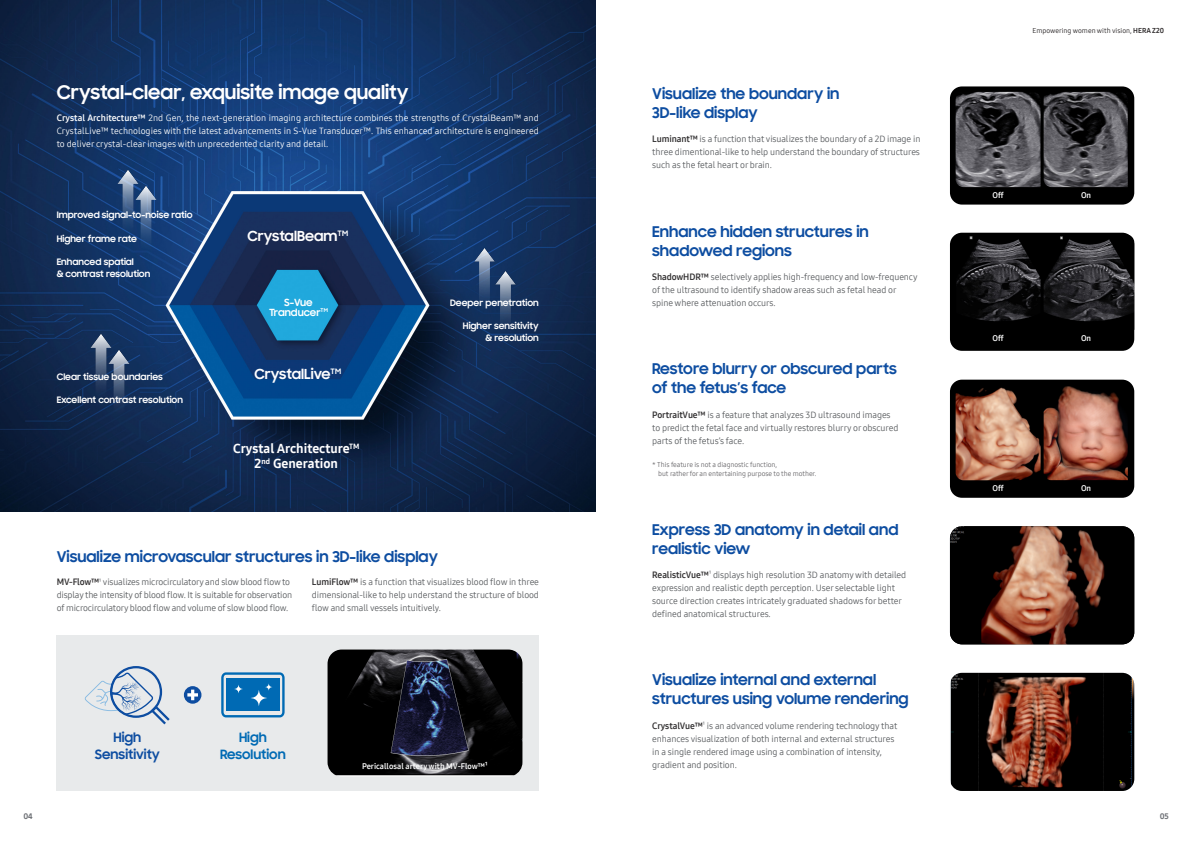
<style>
.page{position:relative;width:1191px;height:842px;background:#fff}
.page>*{position:absolute;margin:0;border:0;box-sizing:border-box;transform-origin:0 0}
.Title_body{font:700 19px "Samsung Sharp Sans";color:#fff}
.Title_body-2{font:700 15px/19px "Samsung Sharp Sans";color:#0d4da1}
.Title_body-3{font:700 14px "Samsung Sharp Sans";color:#fff}
.t1{font:13px "Samsung One 800";color:#fff}
.Title_body-4{font:700 13px "Samsung Sharp Sans";color:#0d4da1}
.Title_body-5{font:700 13px "Samsung Sharp Sans";color:#006ab4}
.Title_body-6{font:700 10px "Samsung Sharp Sans";color:#fff}
.본문{font:9px/13px "Samsung One 400";letter-spacing:-.01em;color:#585b5e}
.본문-2{font:9px/13px "Samsung One 400";color:#fff;text-align:justify}
.Title_body-7{font:700 9px "Samsung Sharp Sans";color:#fff}
.t2{font:8px "Samsung One 700";color:#fff}
.t3{font:8px "Samsung One 800";color:#6d7075}
.본문-3{font:7px/9px "Samsung One 400";letter-spacing:-.01em;color:#666568}
.t4{font:7px "Samsung One 400";color:#231f20}
.s1{font-family:"Samsung One 700"}
.s2{font-family:"Samsung One 700";color:#312f30}
</style>
<div class="page">
<div style="left:57px;top:635px;width:482px;height:156px;background:#e8eaeb"></div>
<img style="left:327px;top:649px;width:195px;height:126px">
<img style="left:951px;top:673px;width:183px;height:118px">
<div style="left:950px;top:86px;width:184px;height:119px;background:#000;border-radius:12px"></div>
<img style="left:955px;top:92px;width:85px;height:95px">
<img style="left:1043px;top:92px;width:84px;height:95px">
<div style="left:950px;top:380px;width:184px;height:118px;background:#000;border-radius:12px"></div>
<img style="left:955px;top:387px;width:85px;height:93px">
<img style="left:1043px;top:386px;width:84px;height:94px">
<img style="left:950px;top:526px;width:184px;height:118px">
<div style="left:950px;top:233px;width:184px;height:118px;background:#000;border-radius:12px"></div>
<svg style="left:85px;top:666px;width:85px;height:58px"></svg>
<svg style="left:221px;top:672px;width:63px;height:45px"></svg>
<svg style="left:184px;top:686px;width:17px;height:18px"></svg>
<svg style="left:187px;top:690px;width:11px;height:10px"></svg>
<img style="left:0;top:0;width:595px;height:512px">
<img style="left:464px;top:232px;width:42px;height:89px">
<img style="left:97px;top:333px;width:45px;height:93px">
<img style="left:79px;top:318px;width:45px;height:92px">
<img style="left:484px;top:255px;width:43px;height:89px">
<img style="left:124px;top:170px;width:44px;height:92px">
<img style="left:106px;top:154px;width:44px;height:92px">
<img style="left:956px;top:236px;width:84px;height:86px">
<img style="left:1043px;top:235px;width:91px;height:87px">
<p class="Title_body" style="left:57px;top:78px;width:353px">Crystal-clear, exquisite image quality</p>
<p class="본문-2" style="left:57px;top:111px;width:483px"><span class="s1">Crystal Architecture™</span> 2nd Gen, the next-generation imaging architecture combines the strengths of CrystalBeam™ and CrystalLive™ technologies with the latest advancements in S-Vue Transducer™. This enhanced architecture is engineered to deliver crystal-clear images with unprecedented clarity and detail.</p>
<p class="Title_body-7" style="left:57px;top:208px;width:137px">Improved signal-to-noise ratio</p>
<p class="Title_body-7" style="left:57px;top:232px;width:82px">Higher frame rate</p>
<p class="Title_body-7" style="left:57px;top:255px;width:79px">Enhanced spatial</p>
<p class="Title_body-7" style="left:57px;top:267px;width:95px">&amp; contrast resolution</p>
<p class="Title_body-7" style="left:57px;top:370px;width:108px">Clear tissue boundaries</p>
<p class="Title_body-7" style="left:57px;top:393px;width:128px">Excellent contrast resolution</p>
<p class="Title_body-3" style="left:247px;top:226px;width:102px">CrystalBeam<sup>TM</sup></p>
<p class="Title_body-6" style="left:284px;top:295px;width:30px">S-Vue</p>
<p class="Title_body-6" style="left:269px;top:305px;width:60px">Tranducer<sup>TM</sup></p>
<p class="Title_body-3" style="left:254px;top:364px;width:88px">CrystalLive<sup>TM</sup></p>
<p class="t1" style="left:233px;top:440px;width:128px">Crystal Architecture<sup>TM</sup></p>
<p class="t1" style="left:255px;top:455px;width:85px">2<sup>nd</sup> Generation</p>
<p class="Title_body-7" style="left:450px;top:296px;width:90px">Deeper penetration</p>
<p class="Title_body-7" style="left:463px;top:319px;width:77px">Higher sensitivity</p>
<p class="Title_body-7" style="left:485px;top:331px;width:55px">&amp; resolution</p>
<p class="Title_body-2" style="left:57px;top:546px;width:383px">Visualize microvascular structures in 3D-like display</p>
<p class="본문" style="left:57px;top:576px;width:237px"><span class="s2">MV-Flow™</span><sup>¹</sup> visualizes microcirculatory and slow blood flow to display the intensity of blood flow. It is suitable for observation of microcirculatory blood flow and volume of slow blood flow.</p>
<p class="본문" style="left:312px;top:576px;width:229px;text-align:justify"><span class="s2">LumiFlow™</span> is a function that visualizes blood flow in three dimensional-like to help understand the structure of blood flow and small vessels intuitively.</p>
<p class="Title_body-4" style="left:113px;top:728px;width:29px">High</p>
<p class="Title_body-4" style="left:95px;top:745px;width:67px">Sensitivity</p>
<p class="Title_body-5" style="left:239px;top:728px;width:29px">High</p>
<p class="Title_body-5" style="left:220px;top:745px;width:67px">Resolution</p>
<p class="t2" style="left:362px;top:761px;width:127px">Pericallosal artery with MV-Flow™¹</p>
<p class="Title_body-2" style="left:652px;top:83px;width:189px">Visualize the boundary in</p>
<p class="Title_body-2" style="left:652px;top:102px;width:107px">3D-like display</p>
<p class="본문" style="left:652px;top:133px;width:270px;text-align:justify"><span class="s2">Luminant™</span> is a function that visualizes the boundary of a 2D image in three dimentional-like to help understand the boundary of structures such as the fetal heart or brain.</p>
<p class="Title_body-2" style="left:652px;top:221px;width:218px">Enhance hidden structures in shadowed regions</p>
<p class="본문" style="left:652px;top:270px;width:267px"><span class="s2">ShadowHDR™</span> selectively applies high-frequency and low-frequency of the ultrasound to identify shadow areas such as fetal head or spine where attenuation occurs.</p>
<p class="Title_body-2" style="left:652px;top:359px;width:246px">Restore blurry or obscured parts</p>
<p class="Title_body-2" style="left:652px;top:378px;width:136px">of the fetus’s face</p>
<p class="본문" style="left:652px;top:408px;width:248px"><span class="s2">PortraitVue™</span> is a feature that analyzes 3D ultrasound images to predict the fetal face and virtually restores blurry or obscured parts of the fetus’s face.</p>
<p class="본문-3" style="left:658px;top:460px;width:160px;text-indent:-6px">* This feature is not a diagnostic function,<br>but rather for an entertaining purpose to the mother.</p>
<p class="Title_body-2" style="left:652px;top:519px;width:248px">Express 3D anatomy in detail and realistic view</p>
<p class="본문" style="left:652px;top:568px;width:256px"><span class="s2">RealisticVue™</span><sup>¹</sup> displays high resolution 3D anatomy with detailed expression and realistic depth perception. User selectable light source direction creates intricately graduated shadows for better defined anatomical structures.</p>
<p class="Title_body-2" style="left:652px;top:669px;width:258px">Visualize internal and external structures using volume rendering</p>
<p class="본문" style="left:652px;top:719px;width:247px"><span class="s2">CrystalVue™</span><sup>¹</sup> is an advanced volume rendering technology that enhances visualization of both internal and external structures in a single rendered image using a combination of intensity, gradient and position.</p>
<p class="t4" style="left:1032px;top:26px;width:133px">Empowering women with vision, <span class="s1">HERA Z20</span></p>
<p class="t2" style="left:992px;top:190px;width:13px">Off</p>
<p class="t2" style="left:1081px;top:190px;width:12px">On</p>
<p class="t2" style="left:992px;top:333px;width:13px">Off</p>
<p class="t2" style="left:1081px;top:333px;width:12px">On</p>
<p class="t2" style="left:992px;top:483px;width:13px">Off</p>
<p class="t2" style="left:1081px;top:483px;width:12px">On</p>
<p class="t3" style="left:23px;top:810px;width:11px">04</p>
<p class="t3" style="left:1159px;top:810px;width:11px">05</p>
</div>
